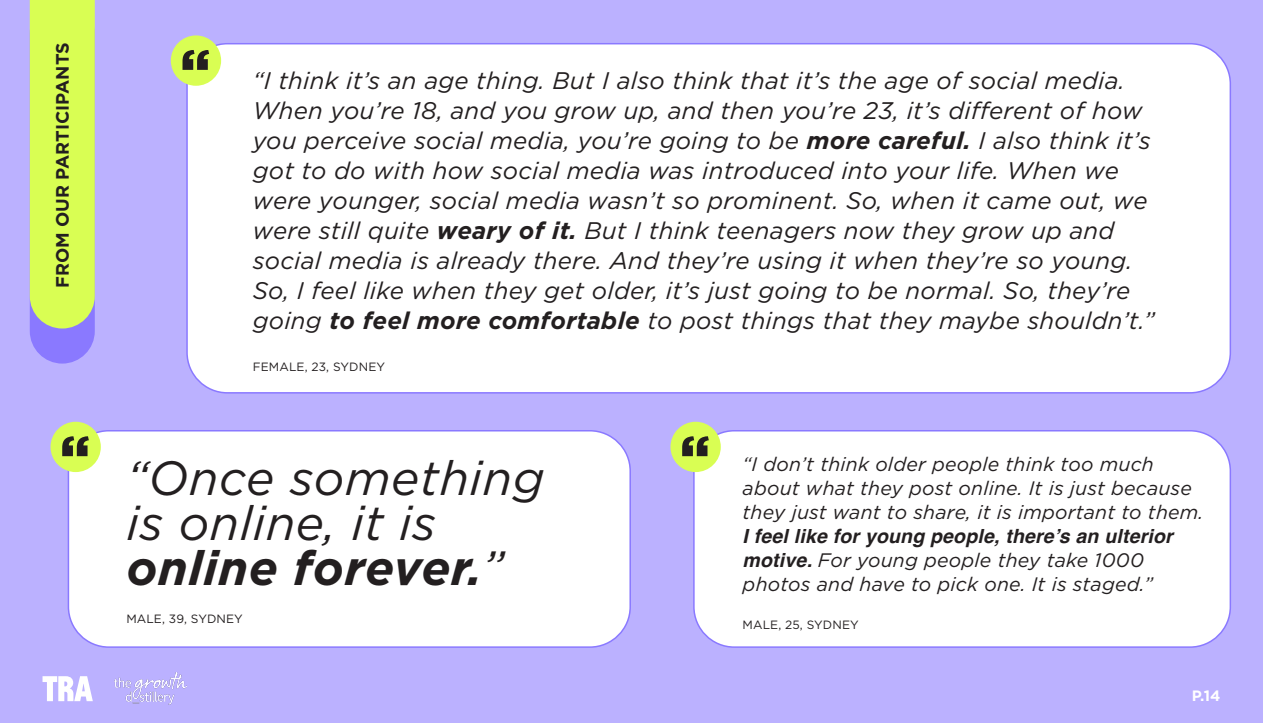
<style>
.page{position:relative;width:1263px;height:723px;background:#bbb1ff}
.page>*{position:absolute;margin:0;border:0;box-sizing:border-box;transform-origin:0 0}
.Body_copy_14_18{font:italic 48px/45px "Gotham";letter-spacing:.01em;color:#231f20}
.Body_copy_14_18-2{font:italic 24px/30px "Gotham";letter-spacing:.01em;color:#231f20}
.Body_copy_14_18-3{font:italic 19.5px/24px "Gotham";letter-spacing:.01em;color:#231f20}
.Body_copy_18_21{font:700 18px "Gotham";color:#231f20}
.t1{font:700 15px "Gotham";color:#fff}
.Body_copy_14_18-4{font:12px "Gotham";letter-spacing:.01em;color:#231f20}
.s1{font-weight:700}
.s2{font-family:"Helvetica";font-weight:700}
</style>
<div class="page">
<div style="left:187px;top:44px;width:1043px;height:349px;background:#fff;border-radius:40px"></div>
<div style="left:186px;top:43px;width:1045px;height:351px;border:2px solid #8a79ff;border-radius:40px"></div>
<div style="left:68px;top:431px;width:562px;height:216px;background:#fff;border-radius:40px"></div>
<div style="left:68px;top:430px;width:563px;height:218px;border:2px solid #8a79ff;border-radius:40px"></div>
<div style="left:694px;top:431px;width:536px;height:216px;background:#fff;border-radius:40px"></div>
<div style="left:693px;top:430px;width:538px;height:218px;border:2px solid #8a79ff;border-radius:40px"></div>
<div style="left:30px;top:1px;width:65px;height:363px;background:#8a79ff;border-radius:33px"></div>
<div style="left:30px;top:0;width:65px;height:328px;background:#d9fe53"></div>
<div style="left:171px;top:35px;width:50px;height:51px;background:#d9fe53;border-radius:50%"></div>
<svg style="left:182px;top:50px;width:27px;height:20px"></svg>
<div style="left:51px;top:422px;width:50px;height:50px;background:#d9fe53;border-radius:50%"></div>
<svg style="left:62px;top:436px;width:27px;height:20px"></svg>
<div style="left:670px;top:422px;width:51px;height:50px;background:#d9fe53;border-radius:50%"></div>
<svg style="left:682px;top:436px;width:27px;height:20px"></svg>
<img style="left:114px;top:673px;width:72px;height:31px">
<svg style="left:43px;top:676px;width:50px;height:25px"></svg>
<p class="Body_copy_18_21" style="left:51px;top:288px;width:247px;rotate:-90deg">FROM OUR PARTICIPANTS</p>
<p class="Body_copy_14_18-2" style="left:253px;top:65px;width:903px">“I think it’s an age thing. But I also think that it’s the age of social media.<br>When you’re 18, and you grow up, and then you’re 23, it’s different of how you perceive social media, you’re going to be <span class="s1">more careful.</span> I also think it’s got to do with how social media was introduced into your life. When we were younger, social media wasn’t so prominent. So, when it came out, we were still quite <span class="s1">weary of it.</span> But I think teenagers now they grow up and social media is already there. And they’re using it when they’re so young.<br>So, I feel like when they get older, it’s just going to be normal. So, they’re going <span class="s1">to feel more comfortable</span> to post things that they maybe shouldn’t.”</p>
<p class="Body_copy_14_18-4" style="left:253px;top:359px;width:134px">FEMALE, 23, SYDNEY</p>
<p class="Body_copy_14_18" style="left:126px;top:455px;width:419px">“Once something is online, it is <span class="s1">online forever.</span>”</p>
<p class="Body_copy_14_18-4" style="left:126px;top:611px;width:118px">MALE, 39, SYDNEY</p>
<p class="Body_copy_14_18-3" style="left:743px;top:452px;width:462px">“I don’t think older people think too much about what they post online. It is just because they just want to share, it is important to them.<br><span class="s2">I feel like for young people, there’s an ulterior motive.</span> For young people they take 1000 photos and have to pick one. It is staged.”</p>
<p class="Body_copy_14_18-4" style="left:743px;top:617px;width:118px">MALE, 25, SYDNEY</p>
<p class="t1" style="left:1192px;top:686px;width:30px">P.14</p>
</div>
